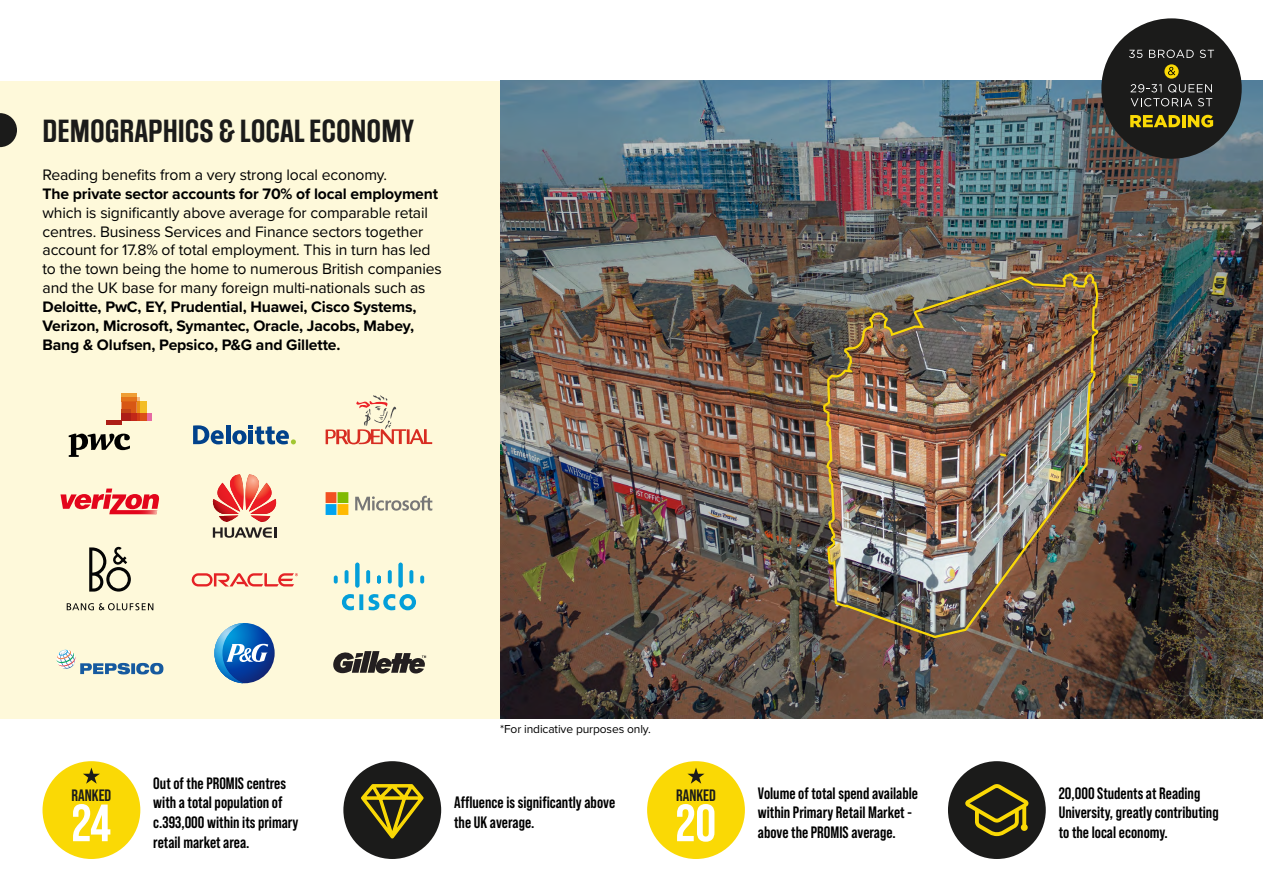
<style>
.page{position:relative;width:1263px;height:893px;background:#fff}
.page>*{position:absolute;margin:0;border:0;box-sizing:border-box;transform-origin:0 0}
.t1{font:700 52.35px "Bebas Neue Pro";color:#fff}
.t2{font:600 27px "Social Gothic";color:#1b1b1a}
.t3{font:700 16.5px/19.8px "Bebas Neue Pro";color:#000}
.t4{font:700 16.5px "Bebas Neue Pro";color:#1b1b1a}
.t5{font:15.75px/18.9px "Proxima Nova";letter-spacing:-.01em;color:#000}
.t6{font:700 15.75px/18.9px "Proxima Nova";letter-spacing:-.01em;color:#000}
.t7{font:12px "Proxima Nova";letter-spacing:-.01em;color:#000}
</style>
<div class="page">
<div style="left:948px;top:761px;width:98px;height:98px;background:#1b1b1a;border-radius:50%"></div>
<div style="left:43px;top:761px;width:97px;height:98px;background:#fad905;border-radius:50%"></div>
<div style="left:647px;top:761px;width:98px;height:98px;background:#fad905;border-radius:50%"></div>
<svg style="left:83px;top:767px;width:17px;height:17px"></svg>
<svg style="left:687px;top:768px;width:17px;height:16px"></svg>
<div style="left:0;top:81px;width:1263px;height:638px;background:#fef9da"></div>
<img style="left:500px;top:81px;width:763px;height:638px">
<img style="left:823px;top:273px;width:275px;height:365px">
<svg style="left:998px;top:452px;width:10px;height:6px"></svg>
<div style="left:1101px;top:18px;width:141px;height:141px;background:#1b1b1a;border-radius:50%"></div>
<svg style="left:1164px;top:64px;width:15px;height:15px"></svg>
<svg style="left:1129px;top:50px;width:13px;height:8px"></svg>
<svg style="left:1149px;top:50px;width:45px;height:8px"></svg>
<svg style="left:1200px;top:50px;width:14px;height:8px"></svg>
<svg style="left:1168px;top:67px;width:7px;height:8px"></svg>
<svg style="left:1130px;top:84px;width:82px;height:22px"></svg>
<svg style="left:1130px;top:115px;width:83px;height:12px"></svg>
<hr style="left:226px;top:426px;width:4px;height:18px;background:#01428b">
<svg style="left:232px;top:426px;width:64px;height:18px"></svg>
<svg style="left:193px;top:425px;width:31px;height:19px"></svg>
<svg style="left:333px;top:651px;width:93px;height:22px"></svg>
<svg style="left:191px;top:573px;width:107px;height:13px"></svg>
<svg style="left:214px;top:623px;width:61px;height:60px"></svg>
<svg style="left:214px;top:623px;width:54px;height:60px"></svg>
<svg style="left:355px;top:496px;width:77px;height:15px"></svg>
<svg style="left:326px;top:492px;width:22px;height:23px"></svg>
<svg style="left:326px;top:395px;width:106px;height:50px"></svg>
<svg style="left:67px;top:603px;width:86px;height:7px"></svg>
<svg style="left:89px;top:547px;width:42px;height:45px"></svg>
<svg style="left:61px;top:489px;width:99px;height:25px"></svg>
<svg style="left:57px;top:650px;width:106px;height:24px"></svg>
<svg style="left:342px;top:594px;width:74px;height:16px"></svg>
<hr style="left:345px;top:570px;width:3px;height:14px;background:#049fd9;border-radius:2px">
<svg style="left:334px;top:575px;width:4px;height:9px"></svg>
<svg style="left:355px;top:563px;width:4px;height:24px"></svg>
<svg style="left:366px;top:570px;width:4px;height:14px"></svg>
<svg style="left:409px;top:570px;width:4px;height:14px"></svg>
<svg style="left:420px;top:575px;width:4px;height:9px"></svg>
<svg style="left:399px;top:563px;width:4px;height:24px"></svg>
<svg style="left:388px;top:570px;width:4px;height:14px"></svg>
<svg style="left:377px;top:575px;width:4px;height:9px"></svg>
<svg style="left:213px;top:474px;width:64px;height:64px"></svg>
<svg style="left:69px;top:434px;width:61px;height:23px"></svg>
<div style="left:106px;top:420px;width:15px;height:5px;background:#ad1e17"></div>
<hr style="left:121px;top:393px;width:16px;height:4px;background:#ef9e35">
<div style="left:140px;top:401px;width:7px;height:12px;background:#f3bd26"></div>
<svg style="left:147px;top:413px;width:4px;height:7px"></svg>
<div style="left:140px;top:413px;width:7px;height:7px;background:#db4e18"></div>
<svg style="left:121px;top:397px;width:19px;height:23px"></svg>
<div style="left:131px;top:413px;width:6px;height:7px;background:#c22718"></div>
<hr style="left:121px;top:409px;width:10px;height:4px;background:#c24417">
<div style="left:121px;top:413px;width:10px;height:7px;background:#ad1e17"></div>
<div style="left:343px;top:761px;width:98px;height:98px;background:#1b1b1a;border-radius:50%"></div>
<svg style="left:361px;top:784px;width:63px;height:55px"></svg>
<svg style="left:0;top:113px;width:17px;height:34px"></svg>
<svg style="left:965px;top:784px;width:63px;height:52px"></svg>
<h2 class="t2" style="left:43px;top:113px;width:373px">DEMOGRAPHICS &amp; LOCAL ECONOMY</h2>
<p class="t5" style="left:43px;top:164px;width:346px">Reading benefits from a very strong local economy.</p>
<p class="t6" style="left:43px;top:184px;width:397px">The private sector accounts for 70% of local employment</p>
<p class="t5" style="left:43px;top:202px;width:401px">which is significantly above average for comparable retail centres. Business Services and Finance sectors together account for 17.8% of total employment. This in turn has led to the town being the home to numerous British companies and the UK base for many foreign multi-nationals such as</p>
<p class="t6" style="left:43px;top:297px;width:375px">Deloitte, PwC, EY, Prudential, Huawei, Cisco Systems,<br>Verizon, Microsoft, Symantec, Oracle, Jacobs, Mabey,<br>Bang &amp; Olufsen, Pepsico, P&amp;G and Gillette.</p>
<p class="t7" style="left:500px;top:720px;width:152px">*For indicative purposes only.</p>
<p class="t3" style="left:153px;top:773px;width:147px">Out of the PROMIS centres with a total population of c.393,000 within its primary retail market area.</p>
<p class="t3" style="left:758px;top:783px;width:162px">Volume of total spend available within Primary Retail Market - above the PROMIS average.</p>
<p class="t3" style="left:454px;top:793px;width:163px">Affluence is significantly above the UK average.</p>
<p class="t3" style="left:1059px;top:783px;width:161px">20,000 Students at Reading<br>University, greatly contributing to the local economy.</p>
<p class="t4" style="left:72px;top:785px;width:41px">RANKED</p>
<p class="t4" style="left:676px;top:785px;width:41px">RANKED</p>
<h1 class="t1" style="left:72px;top:793px;width:41px">24</h1>
<h1 class="t1" style="left:676px;top:793px;width:42px">20</h1>
</div>
